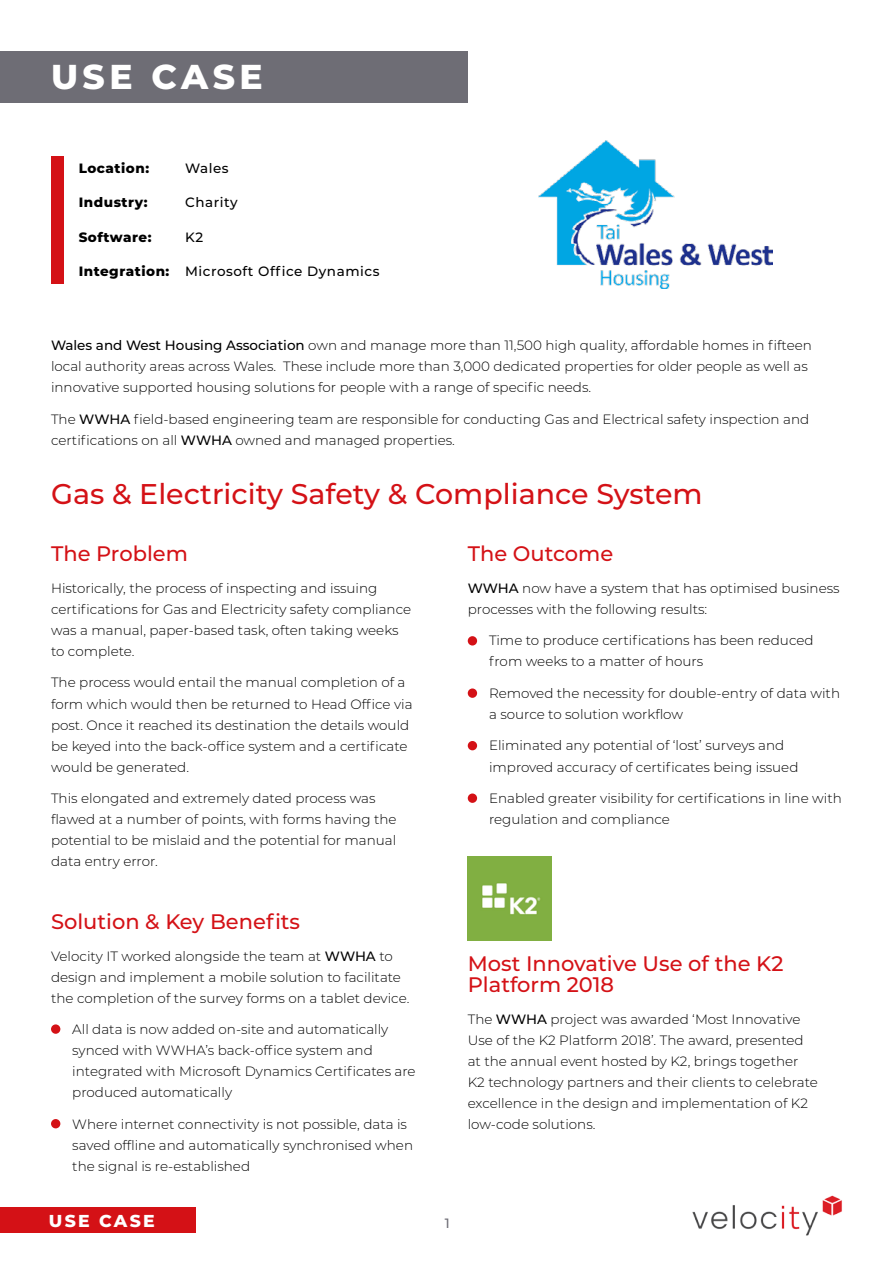
<style>
.page{position:relative;width:893px;height:1263px;background:#fff}
.page>*{position:absolute;margin:0;border:0;box-sizing:border-box;transform-origin:0 0}
.t1{font:800 34.5px "Montserrat";letter-spacing:.13em;color:#fff}
.t2{font:500 28.5px "Montserrat";color:#d41116}
.t3{font:500 21px/21px "Montserrat";color:#d41116}
.t4{font:800 17.25px "Montserrat";letter-spacing:.13em;color:#fff}
.t5{font:300 13.5px/21px "Montserrat";color:#000}
.t6{font:500 13.5px "Montserrat";letter-spacing:.04em;color:#000}
.t7{font:800 13.5px "Montserrat";letter-spacing:.04em;color:#000}
.t8{font:500 13.5px "Montserrat";color:#6e6d75}
.s1{font-weight:800}
.s2{font-weight:500}
</style>
<div class="page">
<img style="left:539px;top:140px;width:234px;height:148px">
<div style="left:0;top:1208px;width:196px;height:25px;background:#d41116"></div>
<img style="left:692px;top:1195px;width:150px;height:41px">
<div style="left:0;top:51px;width:468px;height:51px;background:#6e6d75"></div>
<div style="left:51px;top:156px;width:13px;height:128px;background:#d41116"></div>
<div style="left:51px;top:1024px;width:9px;height:10px;background:#d41116;border-radius:50%"></div>
<div style="left:51px;top:1119px;width:9px;height:9px;background:#d41116;border-radius:50%"></div>
<div style="left:468px;top:741px;width:9px;height:9px;background:#d41116;border-radius:50%"></div>
<div style="left:468px;top:636px;width:9px;height:9px;background:#d41116;border-radius:50%"></div>
<div style="left:468px;top:688px;width:9px;height:10px;background:#d41116;border-radius:50%"></div>
<div style="left:468px;top:793px;width:9px;height:10px;background:#d41116;border-radius:50%"></div>
<img style="left:468px;top:857px;width:84px;height:84px">
<h1 class="t1" style="left:51px;top:51px;width:213px">USE CASE</h1>
<p class="t7" style="left:79px;top:158px;width:72px">Location:</p>
<p class="t6" style="left:185px;top:159px;width:45px">Wales</p>
<p class="t7" style="left:79px;top:193px;width:70px">Industry:</p>
<p class="t6" style="left:185px;top:193px;width:54px">Charity</p>
<p class="t7" style="left:79px;top:227px;width:74px">Software:</p>
<p class="t6" style="left:185px;top:228px;width:20px">K2</p>
<p class="t6" style="left:79px;top:262px;width:302px"><span class="s1">Integration:</span> Microsoft Office Dynamics</p>
<p class="t5" style="left:51px;top:334px;width:762px"><span class="s2">Wales and West Housing Association</span> own and manage more than 11,500 high quality, affordable homes in fifteen local authority areas across Wales. These include more than 3,000 dedicated properties for older people as well as innovative supported housing solutions for people with a range of specific needs.</p>
<p class="t5" style="left:51px;top:408px;width:760px">The <span class="s2">WWHA</span> field-based engineering team are responsible for conducting Gas and Electrical safety inspection and certifications on all <span class="s2">WWHA</span> owned and managed properties.</p>
<h2 class="t2" style="left:51px;top:474px;width:653px">Gas &amp; Electricity Safety &amp; Compliance System</h2>
<h3 class="t3" style="left:51px;top:543px;width:138px">The Problem</h3>
<p class="t5" style="left:51px;top:577px;width:362px">Historically, the process of inspecting and issuing certifications for Gas and Electricity safety compliance was a manual, paper-based task, often taking weeks to complete.</p>
<p class="t5" style="left:51px;top:672px;width:363px">The process would entail the manual completion of a form which would then be returned to Head Office via post. Once it reached its destination the details would be keyed into the back-office system and a certificate would be generated.</p>
<p class="t5" style="left:51px;top:787px;width:347px">This elongated and extremely dated process was flawed at a number of points, with forms having the potential to be mislaid and the potential for manual data entry error.</p>
<h3 class="t3" style="left:51px;top:910px;width:251px">Solution &amp; Key Benefits</h3>
<p class="t5" style="left:51px;top:945px;width:360px">Velocity IT worked alongside the team at <span class="s2">WWHA</span> to design and implement a mobile solution to facilitate the completion of the survey forms on a tablet device.</p>
<p class="t5" style="left:72px;top:1018px;width:345px">All data is now added on-site and automatically synced with WWHA’s back-office system and integrated with Microsoft Dynamics Certificates are produced automatically</p>
<p class="t5" style="left:72px;top:1113px;width:342px">Where internet connectivity is not possible, data is saved offline and automatically synchronised when the signal is re-established</p>
<p class="t4" style="left:49px;top:1208px;width:107px">USE CASE</p>
<h3 class="t3" style="left:468px;top:543px;width:147px">The Outcome</h3>
<p class="t5" style="left:468px;top:577px;width:373px"><span class="s2">WWHA</span> now have a system that has optimised business processes with the following results:</p>
<p class="t5" style="left:489px;top:630px;width:326px">Time to produce certifications has been reduced from weeks to a matter of hours</p>
<p class="t5" style="left:489px;top:682px;width:353px">Removed the necessity for double-entry of data with a source to solution workflow</p>
<p class="t5" style="left:489px;top:735px;width:311px">Eliminated any potential of ‘lost’ surveys and improved accuracy of certificates being issued</p>
<p class="t5" style="left:489px;top:787px;width:354px">Enabled greater visibility for certifications in line with regulation and compliance</p>
<h3 class="t3" style="left:468px;top:952px;width:317px">Most Innovative Use of the K2<br>Platform 2018</h3>
<p class="t5" style="left:468px;top:1008px;width:352px">The <span class="s2">WWHA</span> project was awarded ‘Most Innovative Use of the K2 Platform 2018’. The award, presented at the annual event hosted by K2, brings together K2 technology partners and their clients to celebrate excellence in the design and implementation of K2 low-code solutions.</p>
<p class="t8" style="left:445px;top:1214px;width:6px">1</p>
</div>
